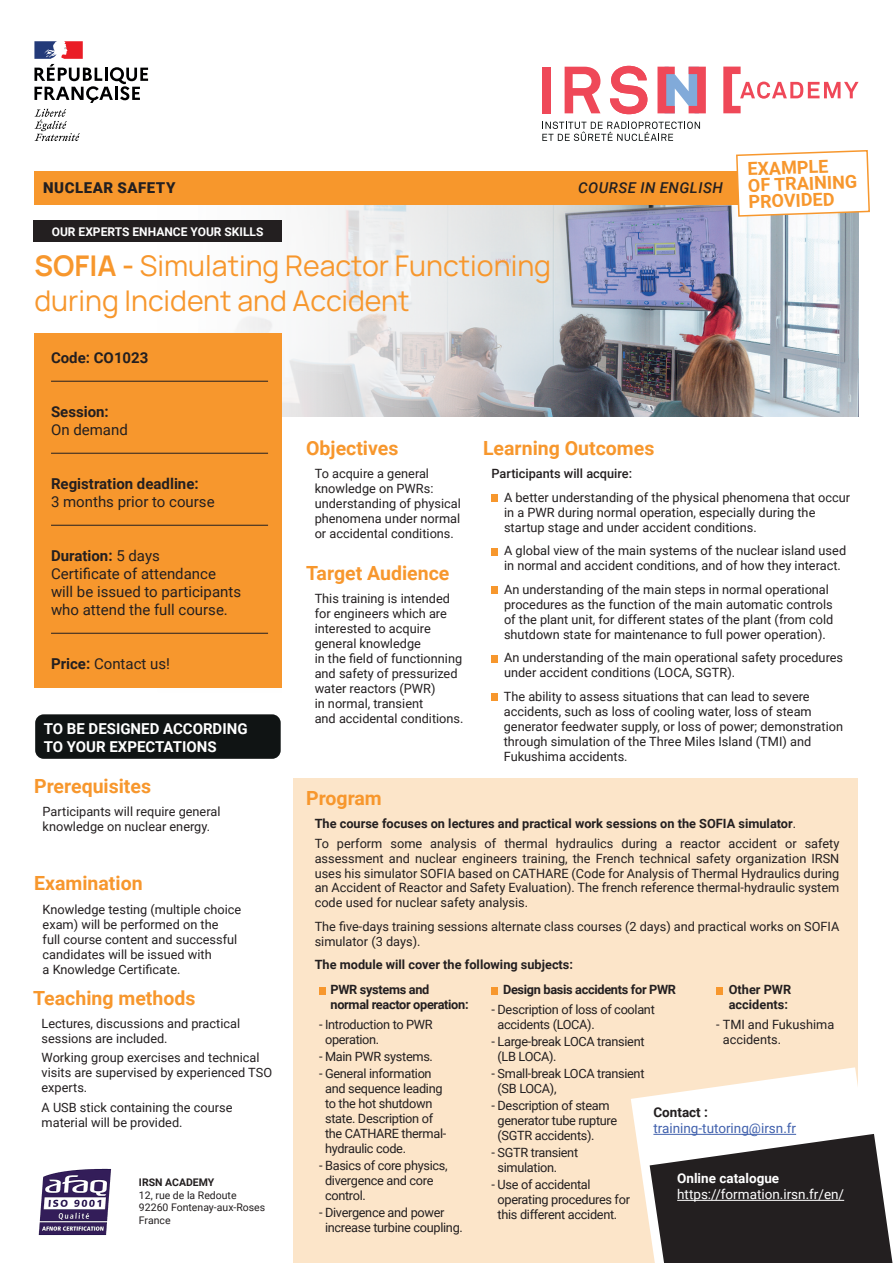
<style>
.page{position:relative;width:893px;height:1263px;background:#fff}
.page>*{position:absolute;margin:0;border:0;box-sizing:border-box;transform-origin:0 0}
.t1{font:28.5px/34.2px "Manrope";color:#f7972d}
.t2{font:700 19.5px "Roboto";color:#f7972d}
.t3{font:700 18px/16.5px "Roboto";color:#f7972d}
.t4{font:15px/18px "Roboto";color:#231f20}
.t5{font:700 15px "Roboto";color:#231f20}
.t6{font:700 15px/18px "Roboto";color:#fff}
.t7{font:italic 500 15px "Roboto";letter-spacing:.035em;color:#231f20}
.t8{font:900 15px "Roboto";letter-spacing:.035em;color:#231f20}
.t9{font:13.5px "Roboto";color:#fff}
.t10{font:13.5px "Roboto";color:#4161ad}
.t11{font:700 13.5px "Roboto";color:#fff}
.t12{font:700 13.5px "Roboto";color:#231f20}
.t13{font:12.75px/15px "Roboto";color:#231f20}
.t14{font:12.75px/15px "Roboto";letter-spacing:-.025em;color:#231f20}
.t15{font:700 12.75px/15px "Roboto";letter-spacing:-.025em;color:#231f20}
.t16{font:700 12.75px/15px "Roboto";color:#231f20}
.t17{font:500 12.75px "Roboto";color:#231f20}
.t18{font:700 12px "Roboto";color:#fff}
.t19{font:10.5px/12.6px "Roboto";color:#231f20}
.t20{font:700 10.5px "Roboto";color:#231f20}
.s1{font-weight:700}
</style>
<div class="page">
<img style="left:198px;top:204px;width:660px;height:213px">
<div style="left:293px;top:778px;width:565px;height:485px;background:#fce5c9"></div>
<svg style="left:631px;top:1067px;width:227px;height:162px;fill:#fff"></svg>
<svg style="left:650px;top:1134px;width:242px;height:129px"></svg>
<div style="left:34px;top:171px;width:824px;height:33px;background:#f7972c"></div>
<div style="left:492px;top:495px;width:6px;height:7px;background:#f7972d"></div>
<div style="left:492px;top:548px;width:6px;height:7px;background:#f7972d"></div>
<div style="left:492px;top:587px;width:6px;height:7px;background:#f7972d"></div>
<div style="left:492px;top:655px;width:6px;height:7px;background:#f7972d"></div>
<div style="left:492px;top:694px;width:6px;height:7px;background:#f7972d"></div>
<div style="left:34px;top:334px;width:248px;height:354px;background:#f7972d"></div>
<svg style="left:34px;top:109px;width:46px;height:32px"></svg>
<svg style="left:34px;top:41px;width:114px;height:62px"></svg>
<div style="left:542px;top:67px;width:9px;height:46px;background:#ef4858"></div>
<svg style="left:657px;top:67px;width:49px;height:46px"></svg>
<svg style="left:610px;top:66px;width:37px;height:48px"></svg>
<svg style="left:565px;top:67px;width:35px;height:46px"></svg>
<svg style="left:542px;top:122px;width:158px;height:19px"></svg>
<svg style="left:723px;top:67px;width:135px;height:46px"></svg>
<hr style="left:653px;top:1134px;width:143px;height:1px;background:#4161ad">
<hr style="left:677px;top:1200px;width:167px;height:1px;background:#fff">
<hr style="left:51px;top:381px;width:217px;height:1px;background:#231f20">
<hr style="left:51px;top:453px;width:217px;height:1px;background:#231f20">
<hr style="left:51px;top:525px;width:217px;height:1px;background:#231f20">
<hr style="left:51px;top:633px;width:217px;height:1px;background:#231f20">
<div style="left:35px;top:714px;width:246px;height:45px;background:#101414;border-radius:9px"></div>
<img style="left:38px;top:1168px;width:74px;height:67px">
<div style="left:492px;top:987px;width:6px;height:7px;background:#f7972d"></div>
<div style="left:319px;top:987px;width:6px;height:7px;background:#f7972d"></div>
<div style="left:716px;top:987px;width:6px;height:7px;background:#f7972d"></div>
<svg style="left:735px;top:150px;width:135px;height:67px"></svg>
<div style="left:33px;top:220px;width:249px;height:22px;background:#231f20"></div>
<p class="t8" style="left:43px;top:177px;width:134px">NUCLEAR SAFETY</p>
<p class="t18" style="left:52px;top:223px;width:213px">OUR EXPERTS ENHANCE YOUR SKILLS</p>
<h1 class="t1" style="left:34px;top:248px;width:518px"><span class="s1">SOFIA -</span> Simulating Reactor Functioning during Incident and Accident</h1>
<p class="t5" style="left:51px;top:348px;width:99px">Code: CO1023</p>
<p class="t5" style="left:51px;top:402px;width:59px">Session:</p>
<p class="t4" style="left:51px;top:420px;width:78px">On demand</p>
<p class="t7" style="left:578px;top:177px;width:146px">COURSE IN ENGLISH</p>
<h3 class="t3" style="left:747px;top:160px;width:111px;rotate:-2deg">EXAMPLE<br>OF TRAINING<br>PROVIDED</h3>
<p class="t5" style="left:51px;top:474px;width:149px">Registration deadline:</p>
<p class="t4" style="left:51px;top:492px;width:165px">3 months prior to course</p>
<p class="t4" style="left:51px;top:546px;width:192px"><span class="s1">Duration:</span> 5 days<br>Certificate of attendance will be issued to participants who attend the full course.</p>
<p class="t4" style="left:51px;top:654px;width:121px"><span class="s1">Price:</span> Contact us!</p>
<p class="t6" style="left:44px;top:719px;width:205px">TO BE DESIGNED ACCORDING<br>TO YOUR EXPECTATIONS</p>
<h2 class="t2" style="left:34px;top:772px;width:118px">Prerequisites</h2>
<p class="t13" style="left:43px;top:804px;width:179px">Participants will require general knowledge on nuclear energy.</p>
<h2 class="t2" style="left:34px;top:870px;width:110px">Examination</h2>
<p class="t13" style="left:43px;top:901px;width:200px">Knowledge testing (multiple choice exam) will be performed on the<br>full course content and successful candidates will be issued with<br>a Knowledge Certificate.</p>
<h2 class="t2" style="left:33px;top:984px;width:164px">Teaching methods</h2>
<p class="t13" style="left:42px;top:1015px;width:200px">Lectures, discussions and practical sessions are included.</p>
<p class="t13" style="left:42px;top:1050px;width:232px">Working group exercises and technical visits are supervised by experienced TSO experts.</p>
<p class="t13" style="left:42px;top:1099px;width:192px">A USB stick containing the course material will be provided.</p>
<p class="t20" style="left:139px;top:1175px;width:77px">IRSN ACADEMY</p>
<p class="t19" style="left:139px;top:1188px;width:128px">12, rue de la Redoute<br>92260 Fontenay-aux-Roses<br>France</p>
<h2 class="t2" style="left:306px;top:434px;width:94px">Objectives</h2>
<p class="t13" style="left:315px;top:466px;width:148px">To acquire a general knowledge on PWRs: understanding of physical phenomena under normal or accidental conditions.</p>
<h2 class="t2" style="left:306px;top:559px;width:145px">Target Audience</h2>
<p class="t13" style="left:315px;top:591px;width:150px">This training is intended for engineers which are interested to acquire general knowledge<br>in the field of functionning and safety of pressurized water reactors (PWR)<br>in normal, transient<br>and accidental conditions.</p>
<h2 class="t2" style="left:483px;top:434px;width:173px">Learning Outcomes</h2>
<p class="t17" style="left:492px;top:465px;width:142px">Participants will acquire:</p>
<p class="t13" style="left:504px;top:489px;width:347px">A better understanding of the physical phenomena that occur in a PWR during normal operation, especially during the startup stage and under accident conditions.</p>
<p class="t13" style="left:504px;top:543px;width:344px">A global view of the main systems of the nuclear island used in normal and accident conditions, and of how they interact.</p>
<p class="t13" style="left:504px;top:581px;width:331px">An understanding of the main steps in normal operational procedures as the function of the main automatic controls of the plant unit, for different states of the plant (from cold shutdown state for maintenance to full power operation).</p>
<p class="t13" style="left:504px;top:650px;width:341px">An understanding of the main operational safety procedures under accident conditions (LOCA, SGTR).</p>
<p class="t13" style="left:504px;top:688px;width:341px">The ability to assess situations that can lead to severe accidents, such as loss of cooling water, loss of steam generator feedwater supply, or loss of power; demonstration through simulation of the Three Miles Island (TMI) and Fukushima accidents.</p>
<h2 class="t2" style="left:306px;top:784px;width:77px">Program</h2>
<p class="t13" style="left:315px;top:814px;width:526px;line-height:19.2px"><span class="s1">The course focuses on lectures and practical work sessions on the SOFIA simulator</span>.<br>To perform some analysis of thermal hydraulics during a reactor accident or safety</p>
<p class="t13" style="left:315px;top:850px;width:526px;text-align:justify">assessment and nuclear engineers training, the French technical safety organization IRSN uses his simulator SOFIA based on CATHARE (Code for Analysis of Thermal Hydraulics during an Accident of Reactor and Safety Evaluation). The french reference thermal-hydraulic system code used for nuclear safety analysis.</p>
<p class="t13" style="left:315px;top:918px;width:526px">The five-days training sessions alternate class courses (2 days) and practical works on SOFIA simulator (3 days).</p>
<p class="t16" style="left:315px;top:957px;width:260px">The module will cover the following subjects:</p>
<p class="t15" style="left:331px;top:982px;width:140px">PWR systems and normal reactor operation:</p>
<p class="t14" style="left:325px;top:1016px;width:109px;text-indent:-6px">- Introduction to PWR operation.</p>
<p class="t14" style="left:319px;top:1048px;width:115px">- Main PWR systems.</p>
<p class="t14" style="left:325px;top:1065px;width:123px;text-indent:-6px">- General information and sequence leading to the hot shutdown state. Description of the CATHARE thermal&shy;hydraulic code.</p>
<p class="t14" style="left:325px;top:1157px;width:124px;text-indent:-6px">- Basics of core physics, divergence and core control.</p>
<p class="t14" style="left:325px;top:1205px;width:139px;text-indent:-6px">- Divergence and power increase turbine coupling.</p>
<p class="t15" style="left:503px;top:982px;width:174px">Design basis accidents for PWR</p>
<p class="t14" style="left:498px;top:1001px;width:159px;text-indent:-6px">- Description of loss of coolant accidents (LOCA).</p>
<p class="t14" style="left:498px;top:1033px;width:148px;text-indent:-6px">- Large-break LOCA transient (LB LOCA).</p>
<p class="t14" style="left:498px;top:1065px;width:148px;text-indent:-6px">- Small-break LOCA transient (SB LOCA),</p>
<p class="t14" style="left:498px;top:1097px;width:121px;text-indent:-6px">- Description of steam generator tube rupture (SGTR accidents).</p>
<p class="t14" style="left:498px;top:1145px;width:82px;text-indent:-6px">- SGTR transient simulation.</p>
<p class="t14" style="left:498px;top:1177px;width:134px;text-indent:-6px">- Use of accidental operating procedures for this different accident.</p>
<p class="t16" style="left:729px;top:982px;width:64px">Other PWR accidents:</p>
<p class="t13" style="left:723px;top:1016px;width:113px;text-indent:-6px">- TMI and Fukushima accidents.</p>
<p class="t12" style="left:653px;top:1103px;width:56px">Contact :</p>
<p class="t10" style="left:653px;top:1119px;width:144px">training-tutoring@irsn.fr</p>
<p class="t11" style="left:677px;top:1169px;width:104px">Online catalogue</p>
<p class="t9" style="left:677px;top:1185px;width:169px">https://formation.irsn.fr/en/</p>
</div>
